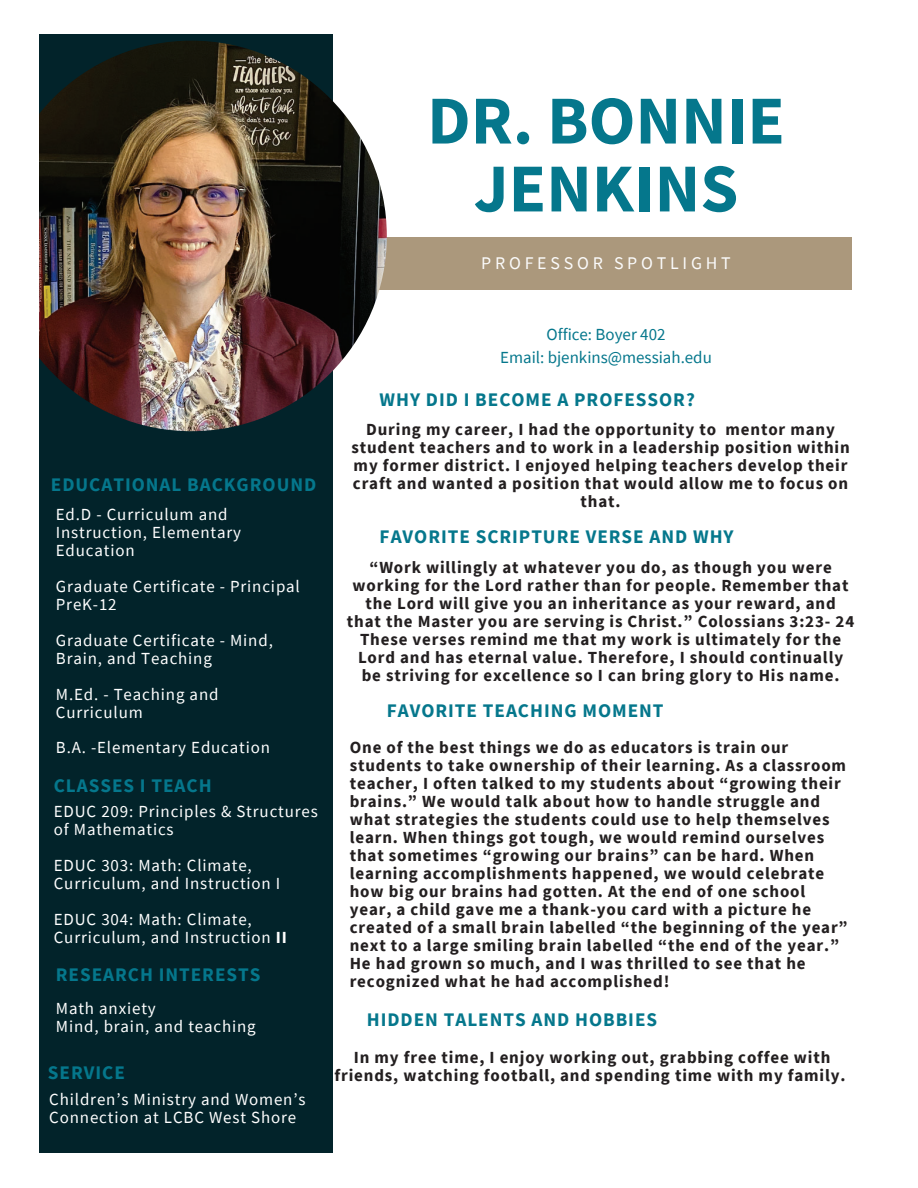
<style>
.page{position:relative;width:918px;height:1188px;background:#fff}
.page>*{position:absolute;margin:0;border:0;box-sizing:border-box;transform-origin:0 0}
.t1{font:700 68.55px/67.9px "Source Sans Pro";color:#05778c;text-align:center}
.t2{font:700 19.2px "Source Sans Pro";letter-spacing:.05em;color:#05778c}
.t3{font:17.85px "Source Sans Pro";letter-spacing:.21em;color:#fbfbfb}
.t4{font:700 16.95px/18px "Source Sans Pro";letter-spacing:.05em;color:#231f20;text-align:center}
.t5{font:16.95px/18px "Source Sans Pro";letter-spacing:.05em;color:#fff}
.t6{font:16.95px/23.2px "Source Sans Pro";color:#05778c;text-align:center}
.s1{font-weight:700}
</style>
<div class="page">
<div style="left:361px;top:237px;width:490px;height:52px;background:#ab987c"></div>
<div style="left:39px;top:35px;width:294px;height:1118px;background:#02232a"></div>
<img style="left:39px;top:41px;width:348px;height:390px">
<h1 class="t1" style="left:427px;top:85px;width:359px">DR. BONNIE<br>JENKINS</h1>
<p class="t3" style="left:481px;top:251px;width:251px">PROFESSOR SPOTLIGHT</p>
<p class="t2" style="left:51px;top:472px;width:267px">EDUCATIONAL BACKGROUND</p>
<p class="t5" style="left:56px;top:505px;width:187px">Ed.D - Curriculum and<br>Instruction, Elementary<br>Education</p>
<p class="t5" style="left:56px;top:577px;width:246px">Graduate Certificate - Principal<br>PreK-12</p>
<p class="t5" style="left:56px;top:631px;width:218px">Graduate Certificate - Mind,<br>Brain, and Teaching</p>
<p class="t5" style="left:56px;top:685px;width:164px">M.Ed. - Teaching and<br>Curriculum</p>
<p class="t5" style="left:56px;top:738px;width:216px">B.A. -Elementary Education</p>
<p class="t2" style="left:54px;top:773px;width:159px">CLASSES I TEACH</p>
<p class="t5" style="left:54px;top:802px;width:266px">EDUC 209: Principles &amp; Structures of Mathematics</p>
<p class="t5" style="left:54px;top:856px;width:228px">EDUC 303: Math: Climate,<br>Curriculum, and Instruction I</p>
<p class="t5" style="left:54px;top:910px;width:235px">EDUC 304: Math: Climate,<br>Curriculum, and Instruction <span class="s1">II</span></p>
<p class="t2" style="left:56px;top:962px;width:206px">RESEARCH INTERESTS</p>
<p class="t5" style="left:56px;top:999px;width:201px">Math anxiety<br>Mind, brain, and teaching</p>
<p class="t2" style="left:48px;top:1060px;width:78px">SERVICE</p>
<p class="t5" style="left:49px;top:1090px;width:258px">Children’s Ministry and Women’s<br>Connection at LCBC West Shore</p>
<p class="t6" style="left:500px;top:323px;width:213px">Office: Boyer 402<br>Email: bjenkins@messiah.edu</p>
<p class="t2" style="left:380px;top:387px;width:317px">WHY DID I BECOME A PROFESSOR?</p>
<p class="t4" style="left:351px;top:420px;width:500px">During my career, I had the opportunity to mentor many student teachers and to work in a leadership position within my former district. I enjoyed helping teachers develop their craft and wanted a position that would allow me to focus on that.</p>
<p class="t2" style="left:380px;top:525px;width:356px">FAVORITE SCRIPTURE VERSE AND WHY</p>
<p class="t4" style="left:347px;top:558px;width:509px">“Work willingly at whatever you do, as though you were working for the Lord rather than for people. Remember that the Lord will give you an inheritance as your reward, and that the Master you are serving is Christ.” Colossians 3:23- 24<br>These verses remind me that my work is ultimately for the Lord and has eternal value. Therefore, I should continually be striving for excellence so I can bring glory to His name.</p>
<p class="t2" style="left:387px;top:698px;width:278px">FAVORITE TEACHING MOMENT</p>
<p class="t4" style="left:350px;top:738px;width:500px;text-align:left">One of the best things we do as educators is train our students to take ownership of their learning. As a classroom teacher, I often talked to my students about “growing their brains.” We would talk about how to handle struggle and what strategies the students could use to help themselves learn. When things got tough, we would remind ourselves that sometimes “growing our brains” can be hard. When learning accomplishments happened, we would celebrate how big our brains had gotten. At the end of one school year, a child gave me a thank-you card with a picture he created of a small brain labelled “the beginning of the year” next to a large smiling brain labelled “the end of the year.” He had grown so much, and I was thrilled to see that he recognized what he had accomplished!</p>
<p class="t2" style="left:367px;top:1008px;width:292px">HIDDEN TALENTS AND HOBBIES</p>
<p class="t4" style="left:335px;top:1048px;width:513px">In my free time, I enjoy working out, grabbing coffee with friends, watching football, and spending time with my family.</p>
</div>
